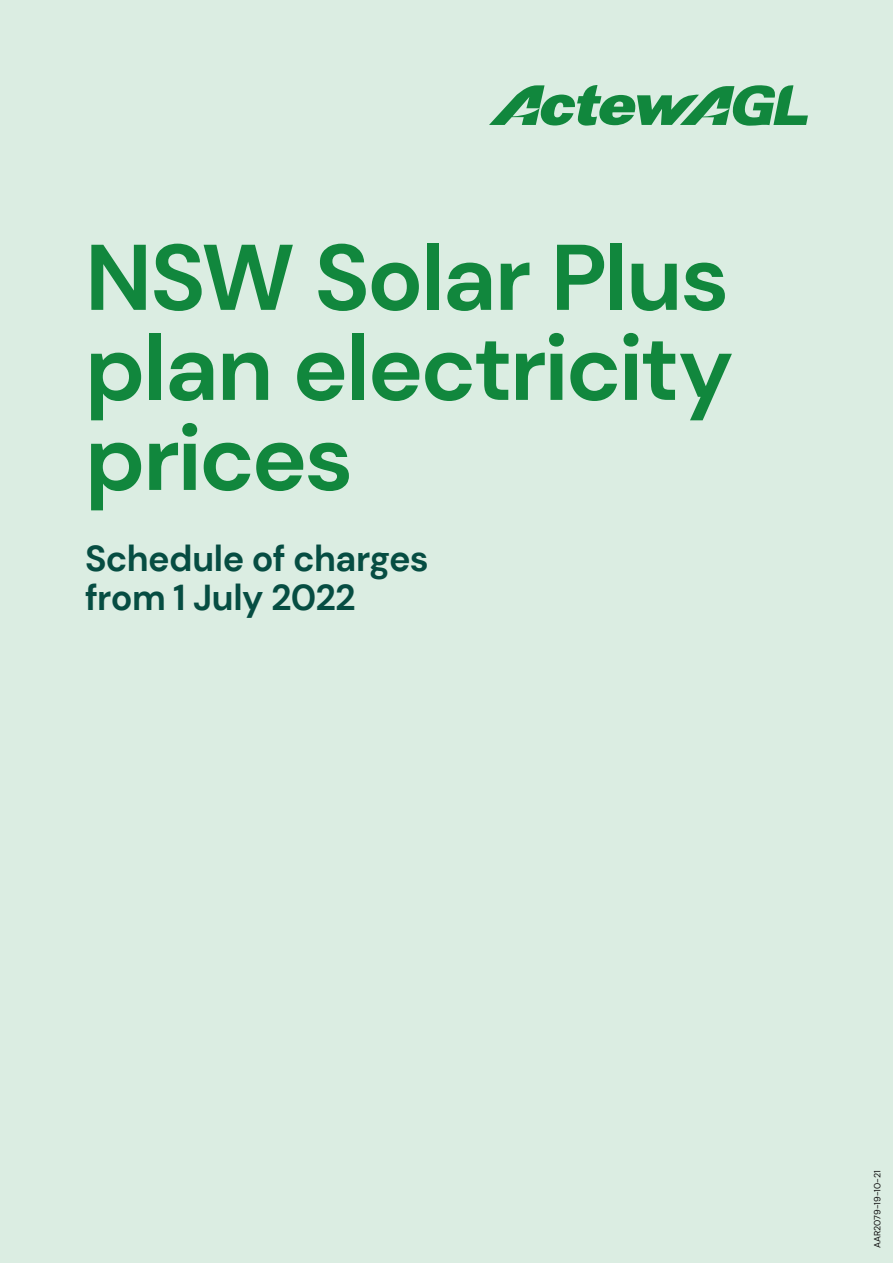
<style>
.page{position:relative;width:893px;height:1263px;background:#dbede2}
.page>*{position:absolute;margin:0;border:0;box-sizing:border-box;transform-origin:0 0}
.t1{font:700 93px/90px "DM Sans";letter-spacing:-.03em;color:#11873d;text-align:justify}
.t2{font:700 36px/39px "DM Sans";letter-spacing:-.015em;color:#064d42}
.t3{font:9px "DM Sans";color:#0f0f0f}
</style>
<div class="page">
<svg style="left:489px;top:85px;width:319px;height:41px;background:#71b78c"></svg>
<p class="t1" style="left:85px;top:232px;width:650px">NSW Solar Plus plan electricity prices</p>
<p class="t2" style="left:85px;top:539px;width:345px">Schedule of charges from 1 July 2022</p>
<p class="t3" style="left:872px;top:1248px;width:79px;rotate:-90deg">AAR2079-19-10-21</p>
</div>
